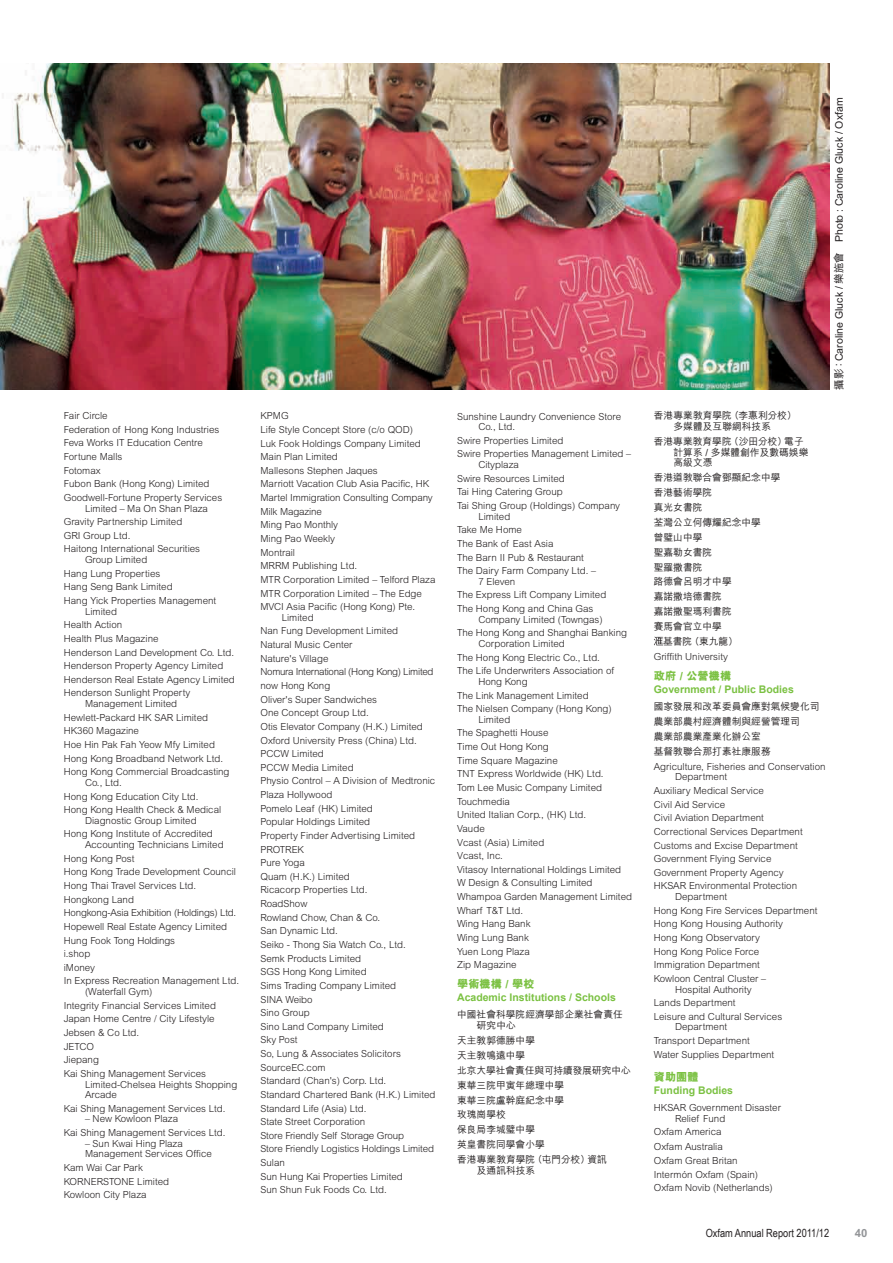
<style>
.page{position:relative;width:893px;height:1263px;background:#fff}
.page>*{position:absolute;margin:0;border:0;box-sizing:border-box;transform-origin:0 0}
.t1{font:11.25px "Arial Narrow";color:#231f20}
.t2{font:800 11.25px "M Hei";color:#7bc142}
.t3{font:700 11.25px "Arial";color:#939598}
.t4{font:700 10.5px "Arial";color:#7bc142}
.t5{font:500 10.5px "M Hei";letter-spacing:.005em;color:#231f20}
.t6{font:300 9.75px/13.6px "Arial";color:#231f20}
.t7{font:500 9.75px/14.9px "M Hei";color:#231f20}
</style>
<div class="page">
<svg style="left:654px;top:637px;width:9px;height:8px"></svg>
<img style="left:0;top:64px;width:829px;height:325px">
<p class="t6" style="left:64px;top:409px;width:160px">Fair Circle<br>Federation of Hong Kong Industries<br>Feva Works IT Education Centre<br>Fortune Malls<br>Fotomax<br>Fubon Bank (Hong Kong) Limited<br>Goodwell-Fortune Property Services</p>
<p class="t6" style="left:64px;top:501px;width:146px;text-indent:21px">Limited – Ma On Shan Plaza<br>Gravity Partnership Limited<br>GRI Group Ltd.<br>Haitong International Securities</p>
<p class="t6" style="left:64px;top:553px;width:154px;text-indent:21px">Group Limited<br>Hang Lung Properties<br>Hang Seng Bank Limited<br>Hang Yick Properties Management</p>
<p class="t6" style="left:64px;top:604px;width:173px;text-indent:21px">Limited<br>Health Action<br>Health Plus Magazine<br>Henderson Land Development Co. Ltd.<br>Henderson Property Agency Limited<br>Henderson Real Estate Agency Limited<br>Henderson Sunlight Property</p>
<p class="t6" style="left:64px;top:697px;width:167px;text-indent:21px">Management Limited<br>Hewlett-Packard HK SAR Limited<br>HK360 Magazine<br>Hoe Hin Pak Fah Yeow Mfy Limited<br>Hong Kong Broadband Network Ltd.<br>Hong Kong Commercial Broadcasting</p>
<p class="t6" style="left:64px;top:776px;width:159px;text-indent:21px">Co., Ltd.<br>Hong Kong Education City Ltd.<br>Hong Kong Health Check &amp; Medical</p>
<p class="t6" style="left:64px;top:813px;width:151px;text-align:center">Diagnostic Group Limited<br>Hong Kong Institute of Accredited</p>
<p class="t6" style="left:64px;top:838px;width:177px;text-indent:21px">Accounting Technicians Limited<br>Hong Kong Post<br>Hong Kong Trade Development Council<br>Hong Thai Travel Services Ltd.<br>Hongkong Land<br>Hongkong-Asia Exhibition (Holdings) Ltd.<br>Hopewell Real Estate Agency Limited<br>Hung Fook Tong Holdings<br>i.shop<br>iMoney<br>In Express Recreation Management Ltd.</p>
<p class="t6" style="left:64px;top:985px;width:154px;text-indent:21px">(Waterfall Gym)<br>Integrity Financial Services Limited<br>Japan Home Centre / City Lifestyle<br>Jebsen &amp; Co Ltd.<br>JETCO<br>Jiepang<br>Kai Shing Management Services</p>
<p class="t6" style="left:85px;top:1079px;width:154px;line-height:10.6px">Limited-Chelsea Heights Shopping<br>Arcade</p>
<p class="t6" style="left:64px;top:1101px;width:163px">Kai Shing Management Services Ltd.</p>
<p class="t6" style="left:64px;top:1112px;width:163px;text-indent:21px">– New Kowloon Plaza<br>Kai Shing Management Services Ltd.</p>
<p class="t6" style="left:85px;top:1138px;width:128px;line-height:10.6px">– Sun Kwai Hing Plaza<br>Management Services Office</p>
<p class="t6" style="left:64px;top:1161px;width:107px">Kam Wai Car Park<br>KORNERSTONE Limited<br>Kowloon City Plaza</p>
<p class="t6" style="left:260px;top:409px;width:177px">KPMG<br>Life Style Concept Store (c/o QOD)<br>Luk Fook Holdings Company Limited<br>Main Plan Limited<br>Mallesons Stephen Jaques<br>Marriott Vacation Club Asia Pacific, HK<br>Martel Immigration Consulting Company<br>Milk Magazine<br>Ming Pao Monthly<br>Ming Pao Weekly<br>Montrail<br>MRRM Publishing Ltd.<br>MTR Corporation Limited – Telford Plaza<br>MTR Corporation Limited – The Edge<br>MVCI Asia Pacific (Hong Kong) Pte.</p>
<p class="t6" style="left:260px;top:610px;width:177px;text-indent:21px">Limited<br>Nan Fung Development Limited<br>Natural Music Center<br>Nature's Village<br>Nomura International (Hong Kong) Limited now Hong Kong<br>Oliver's Super Sandwiches<br>One Concept Group Ltd.<br>Otis Elevator Company (H.K.) Limited<br>Oxford University Press (China) Ltd.<br>PCCW Limited<br>PCCW Media Limited<br>Physio Control – A Division of Medtronic<br>Plaza Hollywood<br>Pomelo Leaf (HK) Limited<br>Popular Holdings Limited<br>Property Finder Advertising Limited<br>PROTREK<br>Pure Yoga<br>Quam (H.K.) Limited<br>Ricacorp Properties Ltd.<br>RoadShow<br>Rowland Chow, Chan &amp; Co.<br>San Dynamic Ltd.<br>Seiko - Thong Sia Watch Co., Ltd.<br>Semk Products Limited<br>SGS Hong Kong Limited<br>Sims Trading Company Limited<br>SINA Weibo<br>Sino Group<br>Sino Land Company Limited<br>Sky Post<br>So, Lung &amp; Associates Solicitors<br>SourceEC.com<br>Standard (Chan's) Corp. Ltd.<br>Standard Chartered Bank (H.K.) Limited<br>Standard Life (Asia) Ltd.<br>State Street Corporation<br>Store Friendly Self Storage Group<br>Store Friendly Logistics Holdings Limited<br>Sulan<br>Sun Hung Kai Properties Limited<br>Sun Shun Fuk Foods Co. Ltd.</p>
<p class="t6" style="left:478px;top:411px;width:144px;line-height:10.6px;text-indent:-21px">Sunshine Laundry Convenience Store<br>Co., Ltd.</p>
<p class="t6" style="left:457px;top:433px;width:175px">Swire Properties Limited<br>Swire Properties Management Limited –</p>
<p class="t6" style="left:457px;top:458px;width:164px;text-indent:21px">Cityplaza<br>Swire Resources Limited<br>Tai Hing Catering Group<br>Tai Shing Group (Holdings) Company</p>
<p class="t6" style="left:457px;top:509px;width:140px;text-indent:21px">Limited<br>Take Me Home<br>The Bank of East Asia<br>The Barn II Pub &amp; Restaurant<br>The Dairy Farm Company Ltd. –</p>
<p class="t6" style="left:457px;top:574px;width:151px;text-indent:21px">7 Eleven<br>The Express Lift Company Limited<br>The Hong Kong and China Gas</p>
<p class="t6" style="left:457px;top:612px;width:171px;text-align:center">Company Limited (Towngas)<br>The Hong Kong and Shanghai Banking</p>
<p class="t6" style="left:457px;top:637px;width:159px;text-indent:21px">Corporation Limited<br>The Hong Kong Electric Co., Ltd.<br>The Life Underwriters Association of</p>
<p class="t6" style="left:457px;top:675px;width:156px;text-indent:21px">Hong Kong<br>The Link Management Limited<br>The Nielsen Company (Hong Kong)</p>
<p class="t6" style="left:457px;top:712px;width:176px;text-indent:21px">Limited<br>The Spaghetti House<br>Time Out Hong Kong<br>Time Square Magazine<br>TNT Express Worldwide (HK) Ltd.<br>Tom Lee Music Company Limited<br>Touchmedia<br>United Italian Corp., (HK) Ltd.<br>Vaude<br>Vcast (Asia) Limited<br>Vcast, Inc.<br>Vitasoy International Holdings Limited<br>W Design &amp; Consulting Limited<br>Whampoa Garden Management Limited<br>Wharf T&amp;T Ltd.<br>Wing Hang Bank<br>Wing Lung Bank<br>Yuen Long Plaza<br>Zip Magazine</p>
<p class="t2" style="left:457px;top:978px;width:79px">學術機構 / 學校</p>
<p class="t4" style="left:457px;top:990px;width:160px">Academic Institutions / Schools</p>
<p class="t7" style="left:477px;top:1010px;width:147px;line-height:10.6px;text-indent:-20px">中國社會科學院經濟學部企業社會責任研究中心</p>
<p class="t7" style="left:457px;top:1033px;width:175px">天主教郭德勝中學<br>天主教鳴遠中學<br>北京大學社會責任與可持續發展研究中心東華三院甲寅年總理中學<br>東華三院盧幹庭紀念中學<br>玫瑰崗學校<br>保良局李城璧中學<br>英皇書院同學會小學<br>香港專業教育學院（屯門分校）資訊</p>
<p class="t7" style="left:477px;top:1163px;width:60px">及通訊科技系</p>
<p class="t5" style="left:833px;top:389px;width:294px;rotate:-90deg">攝影：Caroline Gluck / 樂施會　Photo : Caroline Gluck / Oxfam</p>
<p class="t7" style="left:654px;top:411px;width:144px;line-height:10.6px;text-align:center">香港專業教育學院（李惠利分校）多媒體及互聯網科技系</p>
<p class="t7" style="left:674px;top:436px;width:136px;line-height:10.6px;text-indent:-20px">香港專業教育學院（沙田分校）電子計算系 / 多媒體創作及數碼娛樂高級文憑</p>
<p class="t7" style="left:654px;top:470px;width:128px">香港道教聯合會鄧顯紀念中學</p>
<p class="t7" style="left:654px;top:485px;width:60px">香港藝術學院</p>
<p class="t7" style="left:654px;top:500px;width:50px">真光女書院</p>
<p class="t7" style="left:654px;top:515px;width:109px">荃灣公立何傳耀紀念中學</p>
<p class="t7" style="left:654px;top:530px;width:50px">曾璧山中學</p>
<p class="t7" style="left:654px;top:545px;width:60px">聖嘉勒女書院</p>
<p class="t7" style="left:654px;top:560px;width:50px">聖羅撒書院</p>
<p class="t7" style="left:654px;top:575px;width:79px">路德會呂明才中學</p>
<p class="t7" style="left:654px;top:589px;width:70px">嘉諾撒培德書院</p>
<p class="t7" style="left:654px;top:604px;width:79px">嘉諾撒聖瑪利書院</p>
<p class="t7" style="left:654px;top:619px;width:70px">賽馬會官立中學</p>
<p class="t7" style="left:663px;top:634px;width:76px">基書院（東九龍）</p>
<p class="t6" style="left:654px;top:649px;width:76px">Griffith University</p>
<p class="t2" style="left:654px;top:670px;width:79px">政府 / 公營機構</p>
<p class="t4" style="left:654px;top:682px;width:142px">Government / Public Bodies</p>
<p class="t7" style="left:654px;top:700px;width:167px">國家發展和改革委員會應對氣候變化司農業部農村經濟體制與經營管理司<br>農業部農業產業化辦公室<br>基督教聯合那打素社康服務</p>
<p class="t6" style="left:675px;top:761px;width:152px;line-height:10.6px;text-indent:-21px">Agriculture, Fisheries and Conservation<br>Department</p>
<p class="t6" style="left:654px;top:784px;width:150px">Auxiliary Medical Service<br>Civil Aid Service<br>Civil Aviation Department<br>Correctional Services Department<br>Customs and Excise Department<br>Government Flying Service<br>Government Property Agency<br>HKSAR Environmental Protection</p>
<p class="t6" style="left:654px;top:890px;width:165px;text-indent:21px">Department<br>Hong Kong Fire Services Department<br>Hong Kong Housing Authority<br>Hong Kong Observatory<br>Hong Kong Police Force<br>Immigration Department<br>Kowloon Central Cluster –</p>
<p class="t6" style="left:654px;top:982px;width:130px;text-indent:21px">Hospital Authority<br>Lands Department<br>Leisure and Cultural Services</p>
<p class="t6" style="left:654px;top:1020px;width:122px;text-indent:21px">Department<br>Transport Department<br>Water Supplies Department</p>
<p class="t2" style="left:654px;top:1071px;width:46px">資助團體</p>
<p class="t4" style="left:654px;top:1083px;width:81px">Funding Bodies</p>
<p class="t6" style="left:675px;top:1102px;width:107px;line-height:10.6px;text-indent:-21px">HKSAR Government Disaster<br>Relief Fund</p>
<p class="t6" style="left:654px;top:1124px;width:71px;line-height:14.9px">Oxfam America<br>Oxfam Australia</p>
<p class="t6" style="left:654px;top:1154px;width:121px">Oxfam Great Britan<br>Intermón Oxfam (Spain)<br>Oxfam Novib (Netherlands)</p>
<p class="t1" style="left:706px;top:1225px;width:125px">Oxfam Annual Report 2011/12</p>
<p class="t3" style="left:855px;top:1227px;width:14px">40</p>
</div>
